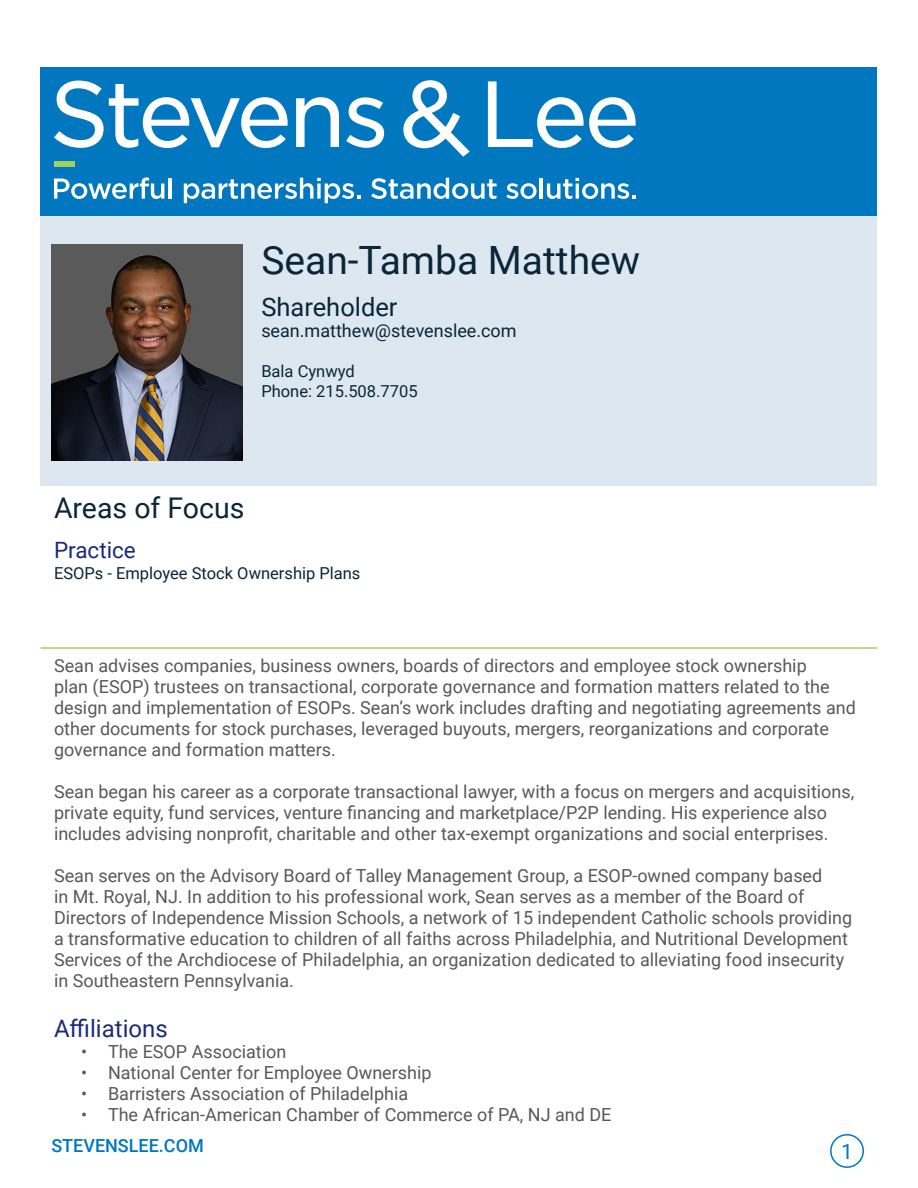
<style>
.page{position:relative;width:918px;height:1188px;background:#fff}
.page>*{position:absolute;margin:0;border:0;box-sizing:border-box;transform-origin:0 0}
.t1{font:39px "Roboto";color:#0a2639}
.t2{font:28.5px "Roboto";color:#0a2639}
.t3{font:25.5px "Roboto";color:#0a2639}
.t4{font:24px "Roboto";color:#1a2a7a}
.t5{font:22.5px "Roboto";color:#1a2a7a}
.t6{font:21px "Roboto";color:#0077bf}
.t7{font:18px/21px "Roboto";color:#57585a}
.t8{font:18px "Roboto";color:#0a2639}
.t9{font:500 18px "Roboto";color:#0077bf}
.t10{font:16.5px/19.8px "Roboto";color:#0a2639}
</style>
<div class="page">
<div style="left:830px;top:1134px;width:34px;height:34px;border:2px solid #0077bf;border-radius:50%"></div>
<div style="left:40px;top:68px;width:838px;height:148px;background:#0077bf"></div>
<svg style="left:54px;top:81px;width:234px;height:67px"></svg>
<svg style="left:296px;top:97px;width:43px;height:50px"></svg>
<svg style="left:346px;top:97px;width:38px;height:51px"></svg>
<svg style="left:488px;top:81px;width:148px;height:67px"></svg>
<svg style="left:403px;top:80px;width:67px;height:77px"></svg>
<svg style="left:54px;top:178px;width:110px;height:21px"></svg>
<hr style="left:168px;top:178px;width:4px;height:21px;background:#fff">
<svg style="left:184px;top:178px;width:176px;height:25px"></svg>
<svg style="left:371px;top:178px;width:126px;height:21px"></svg>
<svg style="left:506px;top:183px;width:31px;height:16px"></svg>
<hr style="left:540px;top:178px;width:3px;height:21px;background:#fff">
<svg style="left:547px;top:178px;width:89px;height:21px"></svg>
<div style="left:40px;top:216px;width:838px;height:270px;background:#dce7ef"></div>
<div style="left:54px;top:161px;width:21px;height:5px;background:#a2cf5f"></div>
<hr style="left:40px;top:647px;width:838px;height:2px;background:#a2cf5f">
<img style="left:52px;top:244px;width:191px;height:216px">
<p class="t1" style="left:261px;top:233px;width:380px">Sean-Tamba Matthew</p>
<p class="t3" style="left:261px;top:289px;width:138px">Shareholder</p>
<p class="t8" style="left:261px;top:318px;width:257px">sean.matthew@stevenslee.com</p>
<p class="t10" style="left:261px;top:361px;width:158px">Bala Cynwyd<br>Phone: 215.508.7705</p>
<p class="t2" style="left:54px;top:488px;width:192px">Areas of Focus</p>
<p class="t5" style="left:54px;top:535px;width:83px">Practice</p>
<p class="t10" style="left:54px;top:563px;width:308px">ESOPs - Employee Stock Ownership Plans</p>
<p class="t7" style="left:54px;top:655px;width:803px">Sean advises companies, business owners, boards of directors and employee stock ownership<br>plan (ESOP) trustees on transactional, corporate governance and formation matters related to the design and implementation of ESOPs. Sean’s work includes drafting and negotiating agreements and other documents for stock purchases, leveraged buyouts, mergers, reorganizations and corporate governance and formation matters.</p>
<p class="t7" style="left:54px;top:781px;width:802px">Sean began his career as a corporate transactional lawyer, with a focus on mergers and acquisitions, private equity, fund services, venture financing and marketplace/P2P lending. His experience also includes advising nonprofit, charitable and other tax-exempt organizations and social enterprises.</p>
<p class="t7" style="left:54px;top:865px;width:800px">Sean serves on the Advisory Board of Talley Management Group, a ESOP-owned company based<br>in Mt. Royal, NJ. In addition to his professional work, Sean serves as a member of the Board of Directors of Independence Mission Schools, a network of 15 independent Catholic schools providing a transformative education to children of all faiths across Philadelphia, and Nutritional Development Services of the Archdiocese of Philadelphia, an organization dedicated to alleviating food insecurity in Southeastern Pennsylvania.</p>
<p class="t4" style="left:54px;top:1012px;width:115px">Affiliations</p>
<p class="t7" style="left:81px;top:1041px;width:207px">• The ESOP Association</p>
<p class="t7" style="left:81px;top:1062px;width:352px">• National Center for Employee Ownership</p>
<p class="t7" style="left:81px;top:1083px;width:329px">• Barristers Association of Philadelphia</p>
<p class="t7" style="left:81px;top:1104px;width:532px">• The African-American Chamber of Commerce of PA, NJ and DE</p>
<p class="t6" style="left:841px;top:1137px;width:13px">1</p>
<p class="t9" style="left:51px;top:1133px;width:154px">STEVENSLEE.COM</p>
</div>
